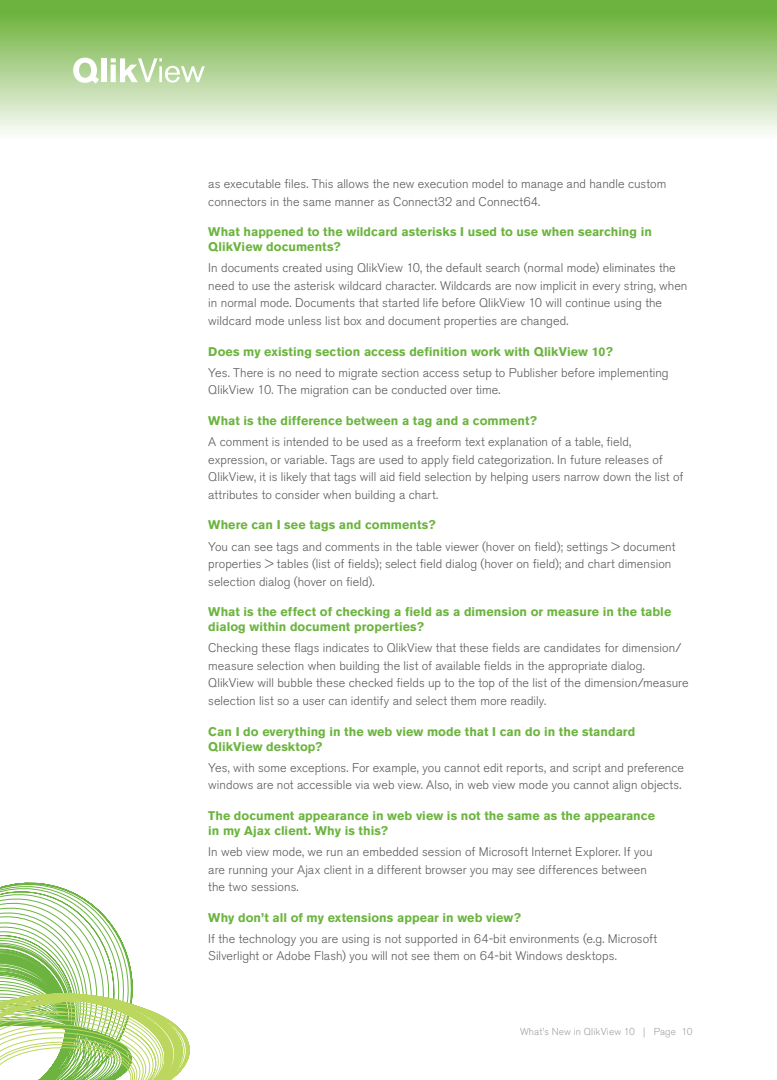
<style>
.page{position:relative;width:777px;height:1080px;background:#fff}
.page>*{position:absolute;margin:0;border:0;box-sizing:border-box;transform-origin:0 0}
.Body_Text{font:300 12.5px/17.5px "Akzidenz Grotesk BQ";letter-spacing:.005em;color:#5a5a5d}
.Questions{font:700 12.5px/15px "Akzidenz Grotesk BQ";letter-spacing:.005em;color:#6cb43f}
.t1{font:300 10px "Akzidenz Grotesk BQ";letter-spacing:.01em;color:#a0a1a5}
</style>
<div class="page">
<svg style="left:0;top:882px;width:190px;height:198px"></svg>
<div style="left:0;top:0;width:776px;height:140px;background:linear-gradient(to bottom,#61ac2d,#fefcfb)"></div>
<div style="left:101px;top:58px;width:5px;height:24px;background:#fff"></div>
<svg style="left:111px;top:58px;width:94px;height:25px"></svg>
<svg style="left:73px;top:58px;width:26px;height:26px"></svg>
<p class="Body_Text" style="left:208px;top:175px;width:459px">as executable files. This allows the new execution model to manage and handle custom connectors in the same manner as Connect32 and Connect64.</p>
<p class="Questions" style="left:208px;top:225px;width:445px">What happened to the wildcard asterisks I used to use when searching in<br>QlikView documents?</p>
<p class="Body_Text" style="left:208px;top:260px;width:480px">In documents created using QlikView 10, the default search (normal mode) eliminates the need to use the asterisk wildcard character. Wildcards are now implicit in every string, when in normal mode. Documents that started life before QlikView 10 will continue using the wildcard mode unless list box and document properties are changed.</p>
<p class="Questions" style="left:208px;top:344px;width:406px">Does my existing section access definition work with QlikView 10?</p>
<p class="Body_Text" style="left:208px;top:364px;width:461px">Yes. There is no need to migrate section access setup to Publisher before implementing<br>QlikView 10. The migration can be conducted over time.</p>
<p class="Questions" style="left:208px;top:413px;width:330px">What is the difference between a tag and a comment?</p>
<p class="Body_Text" style="left:208px;top:433px;width:476px">A comment is intended to be used as a freeform text explanation of a table, field, expression, or variable. Tags are used to apply field categorization. In future releases of QlikView, it is likely that tags will aid field selection by helping users narrow down the list of attributes to consider when building a chart.</p>
<p class="Questions" style="left:208px;top:518px;width:229px">Where can I see tags and comments?</p>
<p class="Body_Text" style="left:208px;top:538px;width:468px">You can see tags and comments in the table viewer (hover on field); settings &gt; document properties &gt; tables (list of fields); select field dialog (hover on field); and chart dimension selection dialog (hover on field).</p>
<p class="Questions" style="left:208px;top:604px;width:464px">What is the effect of checking a field as a dimension or measure in the table dialog within document properties?</p>
<p class="Body_Text" style="left:208px;top:640px;width:481px">Checking these flags indicates to QlikView that these fields are candidates for dimension/ measure selection when building the list of available fields in the appropriate dialog.<br>QlikView will bubble these checked fields up to the top of the list of the dimension/measure selection list so a user can identify and select them more readily.</p>
<p class="Questions" style="left:208px;top:724px;width:428px">Can I do everything in the web view mode that I can do in the standard<br>QlikView desktop?</p>
<p class="Body_Text" style="left:208px;top:759px;width:477px">Yes, with some exceptions. For example, you cannot edit reports, and script and preference windows are not accessible via web view. Also, in web view mode you cannot align objects.</p>
<p class="Questions" style="left:208px;top:808px;width:448px">The document appearance in web view is not the same as the appearance in my Ajax client. Why is this?</p>
<p class="Body_Text" style="left:208px;top:843px;width:445px">In web view mode, we run an embedded session of Microsoft Internet Explorer. If you are running your Ajax client in a different browser you may see differences between the two sessions.</p>
<p class="Questions" style="left:208px;top:910px;width:314px">Why don’t all of my extensions appear in web view?</p>
<p class="Body_Text" style="left:208px;top:930px;width:450px">If the technology you are using is not supported in 64-bit environments (e.g. Microsoft<br>Silverlight or Adobe Flash) you will not see them on 64-bit Windows desktops.</p>
<p class="t1" style="left:520px;top:1025px;width:174px">What’s New in QlikView 10 | Page 10</p>
</div>
